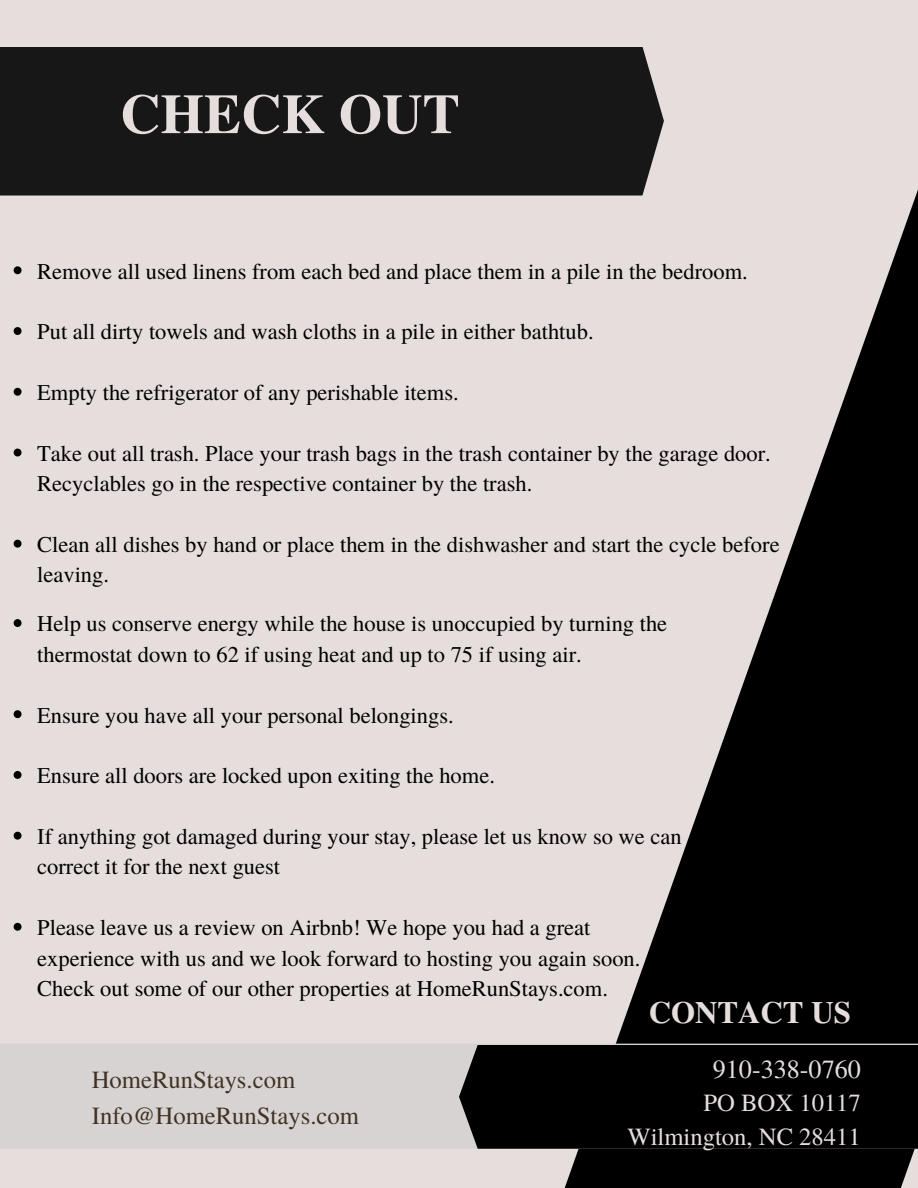
<style>
.page{position:relative;width:918px;height:1188px;background:#e6dddd}
.page>*{position:absolute;margin:0;border:0;box-sizing:border-box;transform-origin:0 0}
.t1{font:700 55.8px "Te X Gyre Termes";color:#e6dddd}
.t2{font:700 31.05px "Te X Gyre Termes";color:#e6dddd}
.t3{font:26.1px "Te X Gyre Termes";color:#e6dddd}
.t4{font:24.6px "Te X Gyre Termes";color:#403323}
.t5{font:24.6px "Te X Gyre Termes";color:#e6dddd}
.t6{font:22.5px/30.3px "Te X Gyre Termes";color:#000}
</style>
<div class="page">
<svg style="left:564px;top:190px;width:354px;height:998px"></svg>
<div style="left:0;top:1044px;width:918px;height:105px;background:#d8d3d3"></div>
<div style="left:459px;top:1045px;width:459px;height:104px;background:#000"></div>
<div style="left:0;top:47px;width:664px;height:149px;background:#181717"></div>
<svg style="left:14px;top:266px;width:8px;height:8px"></svg>
<svg style="left:14px;top:327px;width:8px;height:8px"></svg>
<svg style="left:14px;top:388px;width:8px;height:8px"></svg>
<svg style="left:14px;top:449px;width:8px;height:7px"></svg>
<svg style="left:14px;top:540px;width:8px;height:8px"></svg>
<svg style="left:14px;top:619px;width:8px;height:8px"></svg>
<svg style="left:14px;top:710px;width:8px;height:8px"></svg>
<svg style="left:14px;top:771px;width:8px;height:8px"></svg>
<svg style="left:14px;top:832px;width:8px;height:8px"></svg>
<svg style="left:14px;top:923px;width:8px;height:8px"></svg>
<p class="t1" style="left:120px;top:71px;width:341px">CHECK OUT</p>
<p class="t6" style="left:37px;top:255px;width:712px">Remove all used linens from each bed and place them in a pile in the bedroom.</p>
<p class="t6" style="left:37px;top:316px;width:558px">Put all dirty towels and wash cloths in a pile in either bathtub.</p>
<p class="t6" style="left:37px;top:376px;width:423px">Empty the refrigerator of any perishable items.</p>
<p class="t6" style="left:37px;top:437px;width:735px">Take out all trash. Place your trash bags in the trash container by the garage door.<br>Recyclables go in the respective container by the trash.</p>
<p class="t6" style="left:37px;top:528px;width:744px">Clean all dishes by hand or place them in the dishwasher and start the cycle before leaving.</p>
<p class="t6" style="left:37px;top:608px;width:632px">Help us conserve energy while the house is unoccupied by turning the thermostat down to 62 if using heat and up to 75 if using air.</p>
<p class="t6" style="left:37px;top:699px;width:418px">Ensure you have all your personal belongings.</p>
<p class="t6" style="left:37px;top:759px;width:459px">Ensure all doors are locked upon exiting the home.</p>
<p class="t6" style="left:37px;top:820px;width:646px">If anything got damaged during your stay, please let us know so we can correct it for the next guest</p>
<p class="t6" style="left:37px;top:911px;width:605px">Please leave us a review on Airbnb! We hope you had a great experience with us and we look forward to hosting you again soon.<br>Check out some of our other properties at HomeRunStays.com.</p>
<p class="t2" style="left:649px;top:988px;width:204px">CONTACT US</p>
<p class="t3" style="left:713px;top:1051px;width:150px">910-338-0760</p>
<p class="t5" style="left:703px;top:1085px;width:159px">PO BOX 10117</p>
<p class="t5" style="left:627px;top:1119px;width:235px">Wilmington, NC 28411</p>
<p class="t4" style="left:92px;top:1062px;width:205px">HomeRunStays.com</p>
<p class="t4" style="left:92px;top:1098px;width:269px">Info@HomeRunStays.com</p>
</div>
